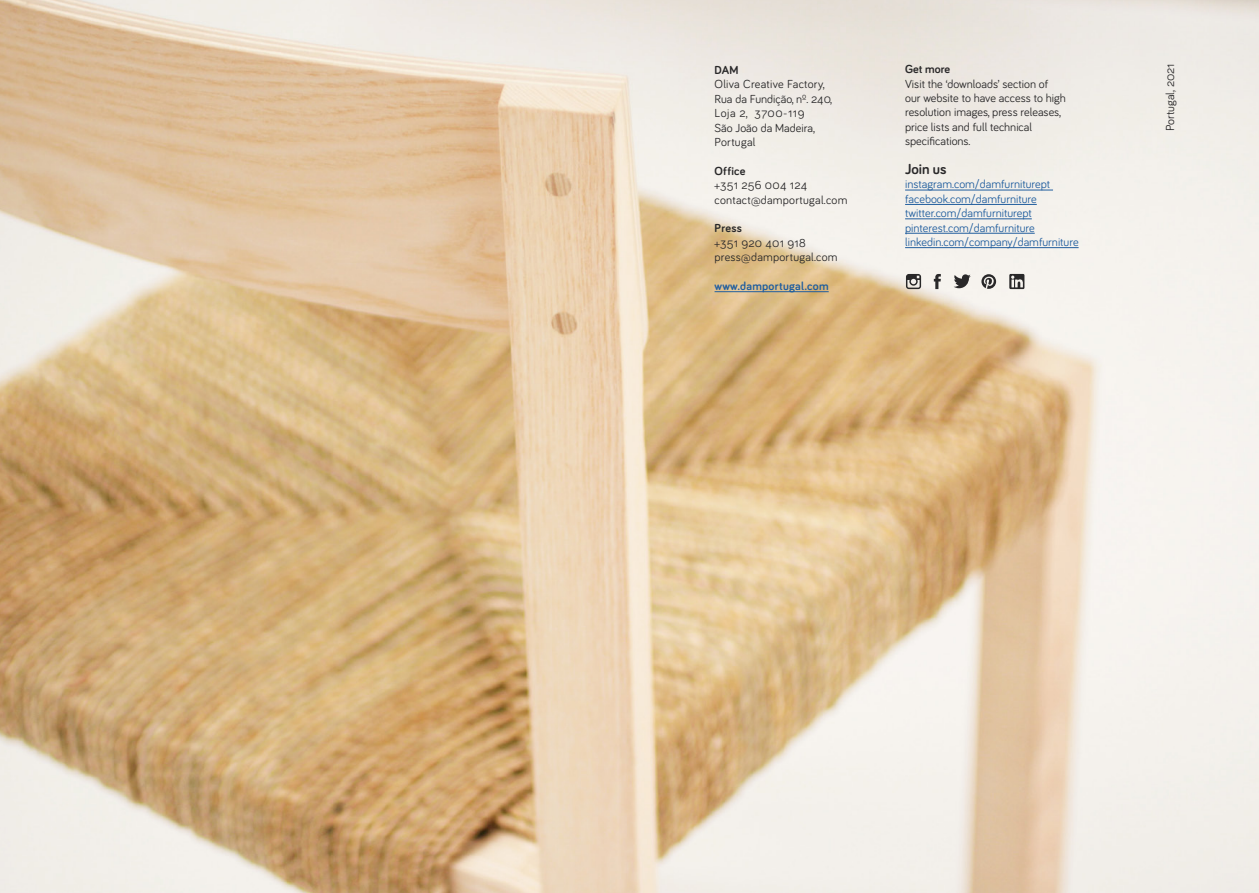
<style>
.page{position:relative;width:1259px;height:893px;background:#fff}
.page>*{position:absolute;margin:0;border:0;box-sizing:border-box;transform-origin:0 0}
.t1{font:700 15px "Bariol";color:#292829}
.t2{font:12px/14.4px "Bariol";letter-spacing:.02em;color:#292829}
.t3{font:12px/14.4px "Bariol";color:#292829}
.t4{font:12px/14.4px "Bariol";color:#215e9e}
.t5{font:700 12px "Bariol";letter-spacing:.015em;color:#292829}
.t6{font:700 12px "Bariol";letter-spacing:.02em;color:#215e9e}
</style>
<div class="page">
<img style="left:0;top:0;width:1259px;height:893px">
<hr style="left:714px;top:291px;width:114px;height:1px;background:#215e9e">
<hr style="left:905px;top:190px;width:148px;height:1px;background:#215e9e">
<hr style="left:905px;top:204px;width:131px;height:1px;background:#215e9e">
<hr style="left:905px;top:219px;width:126px;height:1px;background:#215e9e">
<hr style="left:905px;top:233px;width:129px;height:1px;background:#215e9e">
<hr style="left:905px;top:247px;width:173px;height:1px;background:#215e9e">
<svg style="left:934px;top:274px;width:7px;height:15px"></svg>
<svg style="left:981px;top:274px;width:15px;height:15px"></svg>
<svg style="left:953px;top:274px;width:17px;height:14px"></svg>
<svg style="left:906px;top:274px;width:15px;height:15px"></svg>
<svg style="left:1009px;top:274px;width:15px;height:15px"></svg>
<p class="t5" style="left:714px;top:62px;width:26px">DAM</p>
<p class="t2" style="left:714px;top:77px;width:119px">Oliva Creative Factory,<br>Rua da Fundição, nº. 240,<br>Loja 2, 3700-119<br>São João da Madeira,<br>Portugal</p>
<p class="t5" style="left:714px;top:163px;width:32px">Office</p>
<p class="t2" style="left:714px;top:177px;width:134px">+351 256 004 124 contact@damportugal.com</p>
<p class="t5" style="left:714px;top:220px;width:29px">Press</p>
<p class="t2" style="left:714px;top:235px;width:125px">+351 920 401 918 press@damportugal.com</p>
<p class="t6" style="left:714px;top:278px;width:116px">www.damportugal.com</p>
<p class="t5" style="left:905px;top:61px;width:47px">Get more</p>
<p class="t3" style="left:905px;top:76px;width:162px">Visit the ‘downloads’ section of our website to have access to high resolution images, press releases, price lists and full technical specifications.</p>
<p class="t1" style="left:905px;top:159px;width:43px">Join us</p>
<p class="t4" style="left:905px;top:177px;width:175px">instagram.com/damfurniturept facebook.com/damfurniture twitter.com/damfurniturept pinterest.com/damfurniture linkedin.com/company/damfurniture</p>
<p class="t3" style="left:1162px;top:131px;width:69px;rotate:-90deg">Portugal, 2021</p>
</div>
